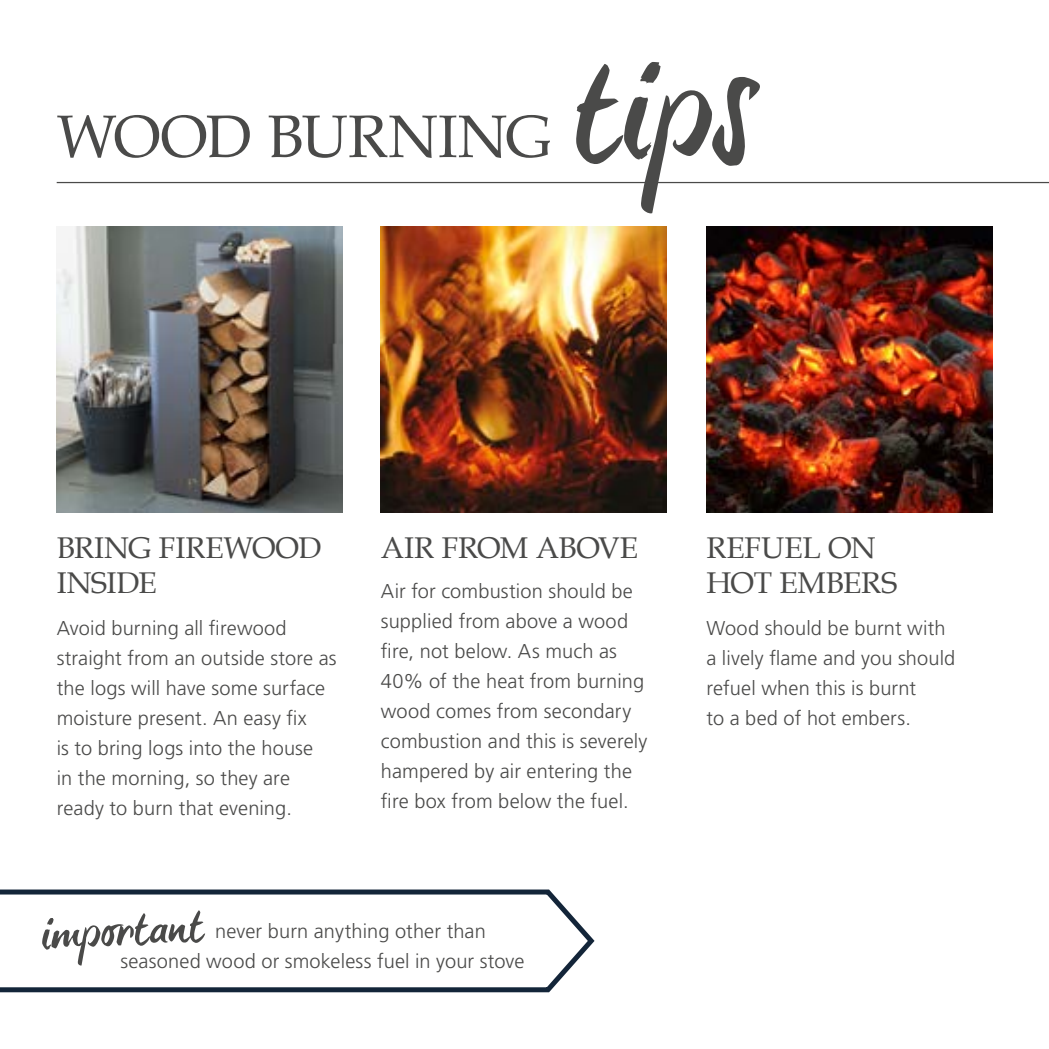
<style>
.page{position:relative;width:1049px;height:1049px;background:#fff}
.page>*{position:absolute;margin:0;border:0;box-sizing:border-box;transform-origin:0 0}
.t1{font:60px "Book Antiqua";letter-spacing:-.005em;color:#4a4a49}
.t2{font:30px/35px "Book Antiqua";letter-spacing:-.01em;color:#4a4a49}
.t3{font:300 20px/30px "Frutiger LT Pro";letter-spacing:.005em;color:#4a4a49}
</style>
<div class="page">
<img style="left:706px;top:227px;width:286px;height:286px">
<img style="left:381px;top:227px;width:286px;height:286px">
<hr style="left:57px;top:182px;width:992px;height:1px;background:#4a4a49">
<img style="left:57px;top:227px;width:286px;height:286px">
<svg style="left:0;top:889px;width:595px;height:104px"></svg>
<svg style="left:576px;top:62px;width:184px;height:152px"></svg>
<svg style="left:42px;top:910px;width:163px;height:56px"></svg>
<h1 class="t1" style="left:57px;top:95px;width:496px">WOOD BURNING</h1>
<h2 class="t2" style="left:57px;top:529px;width:266px">BRING FIREWOOD<br>INSIDE</h2>
<p class="t3" style="left:57px;top:613px;width:281px">Avoid burning all firewood straight from an outside store as the logs will have some surface moisture present. An easy fix<br>is to bring logs into the house<br>in the morning, so they are ready to burn that evening.</p>
<h2 class="t2" style="left:381px;top:529px;width:259px">AIR FROM ABOVE</h2>
<h2 class="t2" style="left:706px;top:529px;width:171px">REFUEL ON</h2>
<p class="t3" style="left:381px;top:576px;width:253px">Air for combustion should be</p>
<h2 class="t2" style="left:706px;top:564px;width:192px">HOT EMBERS</h2>
<p class="t3" style="left:381px;top:606px;width:268px">supplied from above a wood fire, not below. As much as<br>40% of the heat from burning wood comes from secondary combustion and this is severely hampered by air entering the fire box from below the fuel.</p>
<p class="t3" style="left:706px;top:613px;width:250px">Wood should be burnt with a lively flame and you should refuel when this is burnt<br>to a bed of hot embers.</p>
<p class="t3" style="left:120px;top:916px;width:406px;text-indent:95px">never burn anything other than seasoned wood or smokeless fuel in your stove</p>
</div>
